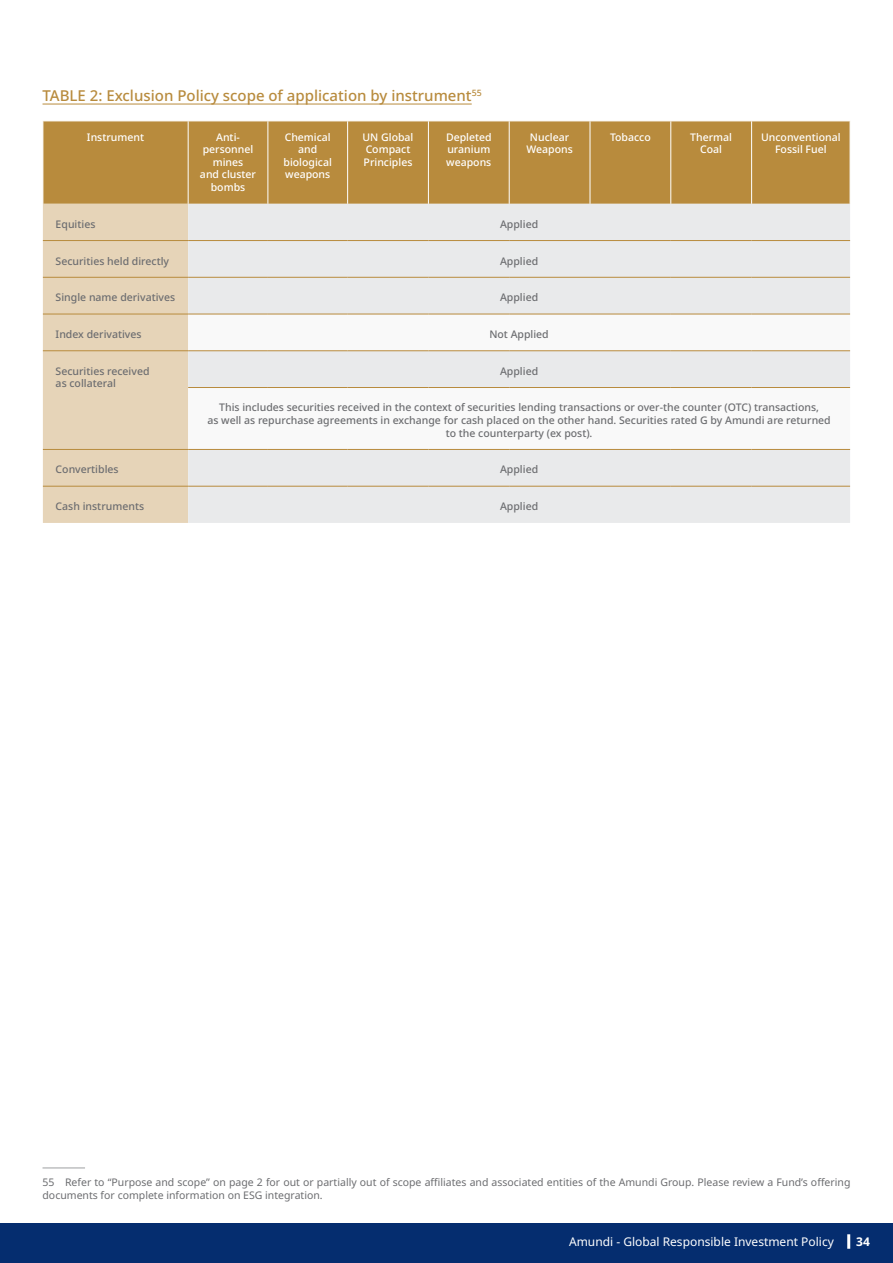
<style>
.page{position:relative;width:893px;height:1263px;background:#fff}
.page>*{position:absolute;margin:0;border:0;box-sizing:border-box;transform-origin:0 0}
.TITRE_TABLEAU{font:500 15px "Noto Sans";color:#b88b3d}
.t1{font:12px "Noto Sans";color:#fff}
.t2{font:700 12px "Noto Sans";color:#fff}
.TXT_CRT_TABLE_7PT{font:500 10.5px/12.6px "Noto Sans";color:#6c6d70}
.NOTE_DE_BAS_DE_PAGE{font:10.5px/13.5px "Noto Sans";color:#6c6d70}
.TITRE_COL_TABLE_DORE{font:500 10.5px/12.6px "Noto Sans";color:#fff;text-align:center}
</style>
<div class="page">
<div style="left:0;top:1223px;width:893px;height:40px;background:#052d6f"></div>
<hr style="left:847px;top:1234px;width:3px;height:15px;background:#fff">
<hr style="left:43px;top:104px;width:429px;height:1px;background:#b88b3d">
<hr style="left:43px;top:1167px;width:42px;height:1px;background:#9d9fa2">
<div style="left:44px;top:122px;width:806px;height:82px;background:#b88b3d"></div>
<div style="left:43px;top:204px;width:145px;height:319px;background:#e6d4b8"></div>
<div style="left:188px;top:204px;width:662px;height:319px;background:#e9eaeb"></div>
<svg style="left:188px;top:315px;width:662px;height:134px"></svg>
<hr style="left:188px;top:121px;width:1px;height:83px;background:#fff">
<hr style="left:267px;top:121px;width:1px;height:83px;background:#fff">
<hr style="left:347px;top:121px;width:1px;height:83px;background:#fff">
<hr style="left:428px;top:121px;width:1px;height:83px;background:#fff">
<hr style="left:509px;top:121px;width:1px;height:83px;background:#fff">
<hr style="left:590px;top:121px;width:1px;height:83px;background:#fff">
<hr style="left:670px;top:121px;width:1px;height:83px;background:#fff">
<hr style="left:751px;top:121px;width:1px;height:83px;background:#fff">
<hr style="left:43px;top:240px;width:145px;height:1px;background:#b88b3d">
<hr style="left:188px;top:240px;width:80px;height:1px;background:#b88b3d">
<hr style="left:268px;top:240px;width:80px;height:1px;background:#b88b3d">
<hr style="left:348px;top:240px;width:80px;height:1px;background:#b88b3d">
<hr style="left:428px;top:240px;width:81px;height:1px;background:#b88b3d">
<hr style="left:509px;top:240px;width:81px;height:1px;background:#b88b3d">
<hr style="left:590px;top:240px;width:81px;height:1px;background:#b88b3d">
<hr style="left:671px;top:240px;width:81px;height:1px;background:#b88b3d">
<hr style="left:752px;top:240px;width:98px;height:1px;background:#b88b3d">
<hr style="left:43px;top:277px;width:145px;height:1px;background:#b88b3d">
<hr style="left:188px;top:277px;width:80px;height:1px;background:#b88b3d">
<hr style="left:268px;top:277px;width:80px;height:1px;background:#b88b3d">
<hr style="left:348px;top:277px;width:80px;height:1px;background:#b88b3d">
<hr style="left:428px;top:277px;width:81px;height:1px;background:#b88b3d">
<hr style="left:509px;top:277px;width:81px;height:1px;background:#b88b3d">
<hr style="left:590px;top:277px;width:81px;height:1px;background:#b88b3d">
<hr style="left:671px;top:277px;width:81px;height:1px;background:#b88b3d">
<hr style="left:752px;top:277px;width:98px;height:1px;background:#b88b3d">
<hr style="left:43px;top:314px;width:145px;height:1px;background:#b88b3d">
<hr style="left:188px;top:314px;width:80px;height:1px;background:#b88b3d">
<hr style="left:268px;top:314px;width:80px;height:1px;background:#b88b3d">
<hr style="left:348px;top:314px;width:80px;height:1px;background:#b88b3d">
<hr style="left:428px;top:314px;width:81px;height:1px;background:#b88b3d">
<hr style="left:509px;top:314px;width:81px;height:1px;background:#b88b3d">
<hr style="left:590px;top:314px;width:81px;height:1px;background:#b88b3d">
<hr style="left:671px;top:314px;width:81px;height:1px;background:#b88b3d">
<hr style="left:752px;top:314px;width:98px;height:1px;background:#b88b3d">
<hr style="left:43px;top:350px;width:145px;height:1px;background:#b88b3d">
<hr style="left:188px;top:350px;width:80px;height:1px;background:#b88b3d">
<hr style="left:268px;top:350px;width:80px;height:1px;background:#b88b3d">
<hr style="left:348px;top:350px;width:80px;height:1px;background:#b88b3d">
<hr style="left:428px;top:350px;width:81px;height:1px;background:#b88b3d">
<hr style="left:509px;top:350px;width:81px;height:1px;background:#b88b3d">
<hr style="left:590px;top:350px;width:81px;height:1px;background:#b88b3d">
<hr style="left:671px;top:350px;width:81px;height:1px;background:#b88b3d">
<hr style="left:752px;top:350px;width:98px;height:1px;background:#b88b3d">
<hr style="left:188px;top:387px;width:80px;height:1px;background:#b88b3d">
<hr style="left:268px;top:387px;width:80px;height:1px;background:#b88b3d">
<hr style="left:348px;top:387px;width:80px;height:1px;background:#b88b3d">
<hr style="left:428px;top:387px;width:81px;height:1px;background:#b88b3d">
<hr style="left:509px;top:387px;width:81px;height:1px;background:#b88b3d">
<hr style="left:590px;top:387px;width:81px;height:1px;background:#b88b3d">
<hr style="left:671px;top:387px;width:81px;height:1px;background:#b88b3d">
<hr style="left:752px;top:387px;width:98px;height:1px;background:#b88b3d">
<hr style="left:43px;top:449px;width:145px;height:1px;background:#b88b3d">
<hr style="left:188px;top:449px;width:80px;height:1px;background:#b88b3d">
<hr style="left:268px;top:449px;width:80px;height:1px;background:#b88b3d">
<hr style="left:348px;top:449px;width:80px;height:1px;background:#b88b3d">
<hr style="left:428px;top:449px;width:81px;height:1px;background:#b88b3d">
<hr style="left:509px;top:449px;width:81px;height:1px;background:#b88b3d">
<hr style="left:590px;top:449px;width:81px;height:1px;background:#b88b3d">
<hr style="left:671px;top:449px;width:81px;height:1px;background:#b88b3d">
<hr style="left:752px;top:449px;width:98px;height:1px;background:#b88b3d">
<hr style="left:43px;top:486px;width:145px;height:1px;background:#b88b3d">
<hr style="left:188px;top:486px;width:80px;height:1px;background:#b88b3d">
<hr style="left:268px;top:486px;width:80px;height:1px;background:#b88b3d">
<hr style="left:348px;top:486px;width:80px;height:1px;background:#b88b3d">
<hr style="left:428px;top:486px;width:81px;height:1px;background:#b88b3d">
<hr style="left:509px;top:486px;width:81px;height:1px;background:#b88b3d">
<hr style="left:590px;top:486px;width:81px;height:1px;background:#b88b3d">
<hr style="left:671px;top:486px;width:81px;height:1px;background:#b88b3d">
<hr style="left:752px;top:486px;width:98px;height:1px;background:#b88b3d">
<p class="TITRE_TABLEAU" style="left:43px;top:85px;width:441px">TABLE 2: Exclusion Policy scope of application by instrument<sup>55</sup></p>
<p class="TITRE_COL_TABLE_DORE" style="left:87px;top:131px;width:59px">Instrument</p>
<p class="TITRE_COL_TABLE_DORE" style="left:200px;top:131px;width:58px">Anti&shy;personnel mines<br>and cluster bombs</p>
<p class="TITRE_COL_TABLE_DORE" style="left:284px;top:131px;width:50px">Chemical and biological weapons</p>
<p class="TITRE_COL_TABLE_DORE" style="left:363px;top:131px;width:52px;text-align:left">UN Global<br>Compact<br>Principles</p>
<p class="TITRE_COL_TABLE_DORE" style="left:446px;top:131px;width:47px;text-align:left">Depleted uranium weapons</p>
<p class="TITRE_COL_TABLE_DORE" style="left:526px;top:131px;width:48px">Nuclear<br>Weapons</p>
<p class="TITRE_COL_TABLE_DORE" style="left:610px;top:131px;width:42px">Tobacco</p>
<p class="TITRE_COL_TABLE_DORE" style="left:690px;top:131px;width:43px">Thermal<br>Coal</p>
<p class="TITRE_COL_TABLE_DORE" style="left:761px;top:131px;width:81px">Unconventional<br>Fossil Fuel</p>
<p class="TXT_CRT_TABLE_7PT" style="left:56px;top:218px;width:41px">Equities</p>
<p class="TXT_CRT_TABLE_7PT" style="left:500px;top:218px;width:40px">Applied</p>
<p class="TXT_CRT_TABLE_7PT" style="left:56px;top:255px;width:115px">Securities held directly</p>
<p class="TXT_CRT_TABLE_7PT" style="left:500px;top:255px;width:40px">Applied</p>
<p class="TXT_CRT_TABLE_7PT" style="left:56px;top:291px;width:121px">Single name derivatives</p>
<p class="TXT_CRT_TABLE_7PT" style="left:500px;top:291px;width:40px">Applied</p>
<p class="TXT_CRT_TABLE_7PT" style="left:56px;top:328px;width:87px">Index derivatives</p>
<p class="TXT_CRT_TABLE_7PT" style="left:489px;top:328px;width:61px">Not Applied</p>
<p class="TXT_CRT_TABLE_7PT" style="left:56px;top:365px;width:95px">Securities received as collateral</p>
<p class="TXT_CRT_TABLE_7PT" style="left:500px;top:365px;width:40px">Applied</p>
<p class="TXT_CRT_TABLE_7PT" style="left:207px;top:402px;width:625px;text-align:center">This includes securities received in the context of securities lending transactions or over-the counter (OTC) transactions,<br>as well as repurchase agreements in exchange for cash placed on the other hand. Securities rated G by Amundi are returned to the counterparty (ex post).</p>
<p class="TXT_CRT_TABLE_7PT" style="left:56px;top:464px;width:64px">Convertibles</p>
<p class="TXT_CRT_TABLE_7PT" style="left:500px;top:464px;width:40px">Applied</p>
<p class="TXT_CRT_TABLE_7PT" style="left:56px;top:500px;width:90px">Cash instruments</p>
<p class="TXT_CRT_TABLE_7PT" style="left:500px;top:500px;width:40px">Applied</p>
<p class="NOTE_DE_BAS_DE_PAGE" style="left:43px;top:1175px;width:809px">55 Refer to “Purpose and scope” on page 2 for out or partially out of scope affiliates and associated entities of the Amundi Group. Please review a Fund’s offering documents for complete information on ESG integration.</p>
<p class="t1" style="left:569px;top:1233px;width:266px">Amundi - Global Responsible Investment Policy</p>
<p class="t2" style="left:856px;top:1233px;width:15px">34</p>
</div>
